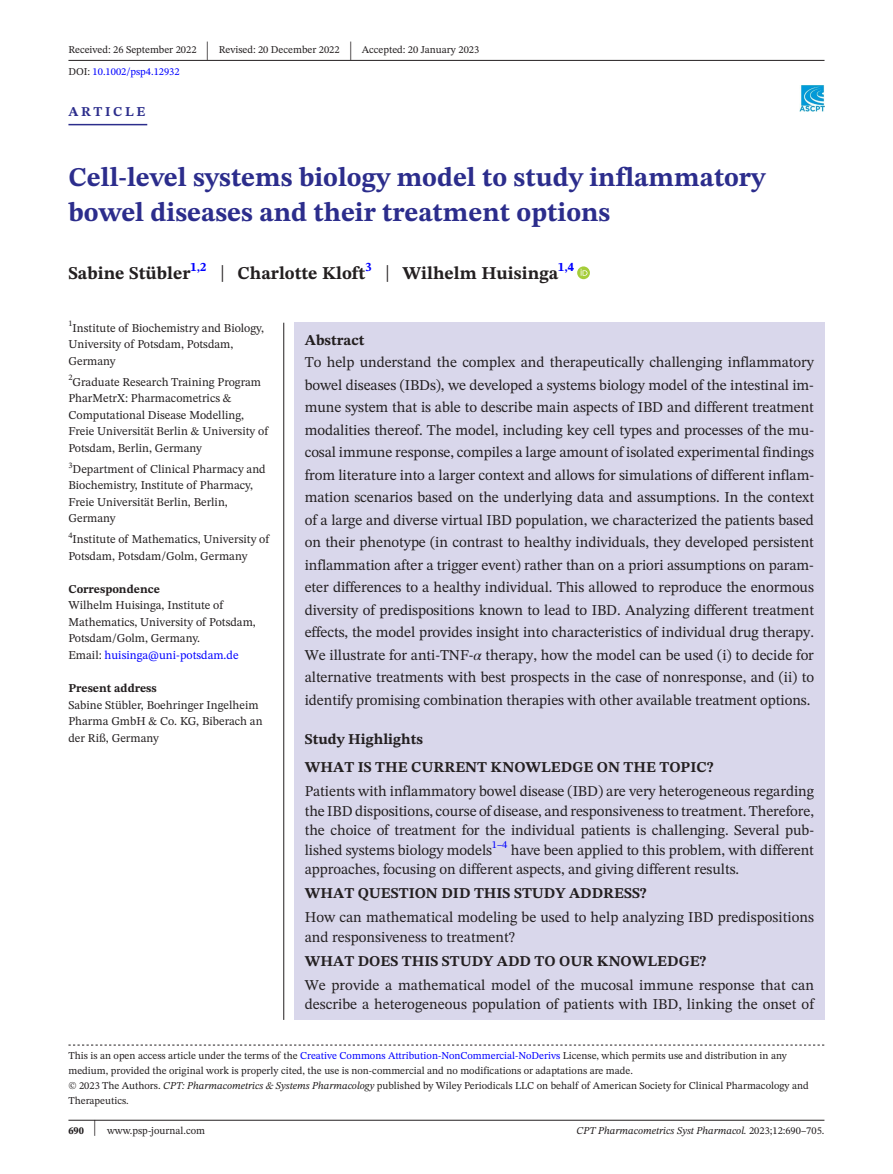
<style>
.page{position:relative;width:893px;height:1174px;background:#fff}
.page>*{position:absolute;margin:0;border:0;box-sizing:border-box;transform-origin:0 0}
.t1{font:700 27px/34.5px "STIX Two Text";color:#2c2d8c}
.t2{font:25.65px "STIX Two Text";color:#231f20;scale:.49 1}
.t3{font:700 18px "STIX Two Text";color:#231f20}
.t4{font:15px/22.5px "STIX Two Text";color:#231f20;text-align:justify}
.t5{font:700 15px/28.5px "STIX Two Text";color:#231f20}
.t6{font:700 13.5px "STIX Two Text";letter-spacing:.2em;color:#2c2d8c}
.t7{font:12px/16.5px "STIX Two Text";color:#231f20}
.t8{font:700 12px "STIX Two Text";color:#231f20}
.t9{font:10.5px/15px "STIX Two Text";color:#231f20}
.t10{font:italic 10.5px "STIX Two Text";color:#231f20}
.t11{font:10.5px "STIX Two Text";color:#00f}
.s1{color:#231f20}
.s2{font-weight:400;font-size:23.4px}
.s3{color:#00f}
.s4{font-family:"STIX";font-style:italic}
.s5{font-style:italic}
.s6{font-weight:700}
.s7{font-size:22.2px}
.s8{font-style:normal}
</style>
<div class="page">
<hr style="left:68px;top:1119px;width:756px;height:1px;background:#231f20">
<img style="left:799px;top:85px;width:25px;height:26px">
<hr style="left:68px;top:60px;width:756px;height:1px;background:#231f20">
<hr style="left:68px;top:124px;width:79px;height:1px;background:#2c2d8c">
<svg style="left:577px;top:266px;width:13px;height:13px"></svg>
<svg style="left:581px;top:269px;width:6px;height:7px"></svg>
<svg style="left:68px;top:1044px;width:756px;height:1px"></svg>
<div style="left:294px;top:323px;width:530px;height:697px;background:#d9d7eb"></div>
<hr style="left:283px;top:323px;width:1px;height:697px;background:#231f20">
<p class="t9" style="left:68px;top:42px;width:130px">Received: 26 September 2022</p>
<h2 class="t2" style="left:206px;top:32px;width:8px">|</h2>
<p class="t9" style="left:219px;top:42px;width:122px">Revised: 20 December 2022</p>
<h2 class="t2" style="left:349px;top:32px;width:8px">|</h2>
<p class="t9" style="left:362px;top:42px;width:119px">Accepted: 20 January 2023</p>
<p class="t11" style="left:68px;top:64px;width:113px"><span class="s1">DOI:</span> 10.1002/psp4.12932</p>
<p class="t6" style="left:68px;top:101px;width:79px">ARTICLE</p>
<h1 class="t1" style="left:68px;top:161px;width:698px">Cell-level systems biology model to study inflammatory bowel diseases and their treatment options</h1>
<p class="t3" style="left:68px;top:260px;width:507px">Sabine Stübler<sup>1,2</sup> <span class="s2">|</span> Charlotte Kloft<sup>3</sup> <span class="s2">|</span> Wilhelm Huisinga<sup>1,4</sup></p>
<p class="t7" style="left:68px;top:319px;width:197px"><sup>1</sup>Institute of Biochemistry and Biology,<br>University of Potsdam, Potsdam,<br>Germany</p>
<p class="t7" style="left:68px;top:373px;width:201px"><sup>2</sup>Graduate Research Training Program PharMetrX: Pharmacometrics &amp; Computational Disease Modelling, Freie Universität Berlin &amp; University of Potsdam, Berlin, Germany</p>
<p class="t7" style="left:68px;top:460px;width:199px"><sup>3</sup>Department of Clinical Pharmacy and<br>Biochemistry, Institute of Pharmacy,<br>Freie Universität Berlin, Berlin,<br>Germany</p>
<p class="t7" style="left:68px;top:531px;width:202px"><sup>4</sup>Institute of Mathematics, University of<br>Potsdam, Potsdam/Golm, Germany</p>
<p class="t8" style="left:68px;top:580px;width:93px">Correspondence</p>
<p class="t7" style="left:68px;top:597px;width:189px">Wilhelm Huisinga, Institute of<br>Mathematics, University of Potsdam,<br>Potsdam/Golm, Germany.<br>Email: <span class="s3">huisinga@uni-potsdam.de</span></p>
<p class="t8" style="left:68px;top:679px;width:90px">Present address</p>
<p class="t7" style="left:68px;top:696px;width:196px">Sabine Stübler, Boehringer Ingelheim<br>Pharma GmbH &amp; Co. KG, Biberach an der Riß, Germany</p>
<p class="t5" style="left:305px;top:326px;width:61px">Abstract</p>
<p class="t4" style="left:305px;top:351px;width:511px">To help understand the complex and therapeutically challenging inflammatory bowel diseases (IBDs), we developed a systems biology model of the intestinal im&shy;mune system that is able to describe main aspects of IBD and different treatment modalities thereof. The model, including key cell types and processes of the mu&shy;cosal immune response, compiles a large amount of isolated experimental findings from literature into a larger context and allows for simulations of different inflam&shy;mation scenarios based on the underlying data and assumptions. In the context of a large and diverse virtual IBD population, we characterized the patients based on their phenotype (in contrast to healthy individuals, they developed persistent inflammation after a trigger event) rather than on a priori assumptions on param&shy;eter differences to a healthy individual. This allowed to reproduce the enormous diversity of predispositions known to lead to IBD. Analyzing different treatment effects, the model provides insight into characteristics of individual drug therapy.<br>We illustrate for anti-TNF-<span class="s4">α</span> therapy, how the model can be used (i) to decide for alternative treatments with best prospects in the case of nonresponse, and (ii) to identify promising combination therapies with other available treatment options.</p>
<p class="t5" style="left:305px;top:725px;width:410px">Study Highlights<br>WHAT IS THE CURRENT KNOWLEDGE ON THE TOPIC?</p>
<p class="t4" style="left:305px;top:781px;width:511px;line-height:19.5px">Patients with inflammatory bowel disease (IBD) are very heterogeneous regarding the IBD dispositions, course of disease, and responsiveness to treatment. Therefore, the choice of treatment for the individual patients is challenging. Several pub&shy;lished systems biology models<sup>1–4</sup> have been applied to this problem, with different approaches, focusing on different aspects, and giving different results.</p>
<p class="t5" style="left:305px;top:879px;width:344px">WHAT QUESTION DID THIS STUDY ADDRESS?</p>
<p class="t4" style="left:305px;top:907px;width:511px;line-height:19.5px">How can mathematical modeling be used to help analyzing IBD predispositions and responsiveness to treatment?</p>
<p class="t5" style="left:305px;top:947px;width:403px">WHAT DOES THIS STUDY ADD TO OUR KNOWLEDGE?</p>
<p class="t4" style="left:305px;top:975px;width:511px;line-height:19.5px">We provide a mathematical model of the mucosal immune response that can describe a heterogeneous population of patients with IBD, linking the onset of</p>
<p class="t9" style="left:68px;top:1048px;width:742px">This is an open access article under the terms of the <span class="s3">Creative Commons Attribution-NonCommercial-NoDerivs</span> License, which permits use and distribution in any medium, provided the original work is properly cited, the use is non-commercial and no modifications or adaptations are made.<br>© 2023 The Authors. <span class="s5">CPT: Pharmacometrics &amp; Systems Pharmacology</span> published by Wiley Periodicals LLC on behalf of American Society for Clinical Pharmacology and Therapeutics.</p>
<p class="t9" style="left:68px;top:1123px;width:138px"><span class="s6">690</span> <span class="s7">|</span> www.psp-journal.com</p>
<p class="t10" style="left:577px;top:1123px;width:249px">CPT Pharmacometrics Syst Pharmacol. <span class="s8">2023;12:690–705.</span></p>
</div>
